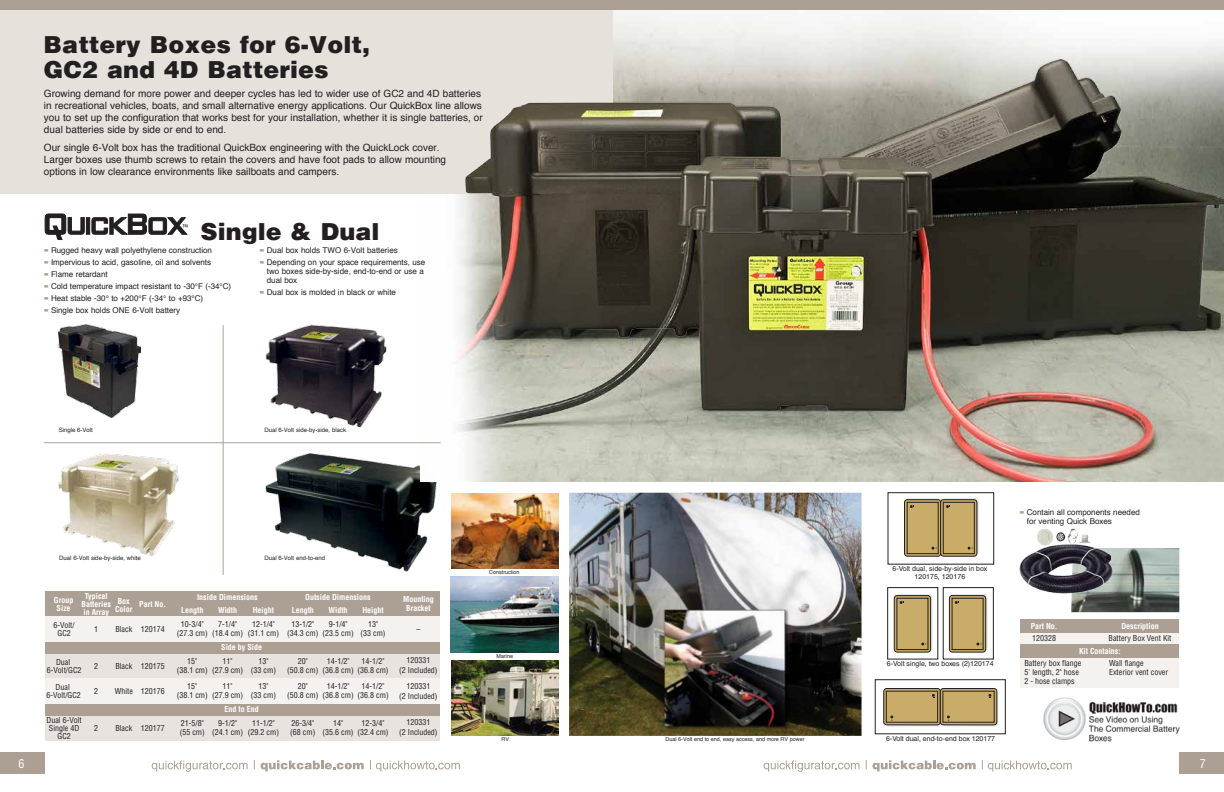
<style>
.page{position:relative;width:1224px;height:792px;background:#fff}
.page>*{position:absolute;margin:0;border:0;box-sizing:border-box;transform-origin:0 0}
.t1{font:900 24px/25px "Helvetica";color:#231f20}
.t2{font:condensed 12px "Helvetica";color:#fff}
.t3{font:10px/12px "Helvetica";color:#231f20}
.t4{font:condensed 8px/9px "Helvetica";color:#231f20;text-align:center}
.t5{font:8px/11.9px "Helvetica";color:#231f20}
.t6{font:700 condensed 8px/8px "Helvetica";color:#fff;text-align:center}
.t7{font:7px/8px "Helvetica";color:#231f20;text-align:center}
.t8{font:6px "Helvetica";color:#231f20}
.t9{font:5.4px "Helvetica";color:#231f20}
</style>
<div class="page">
<svg style="left:261px;top:760px;width:103px;height:11px"></svg>
<svg style="left:152px;top:761px;width:96px;height:11px"></svg>
<svg style="left:370px;top:760px;width:90px;height:12px"></svg>
<svg style="left:873px;top:760px;width:103px;height:11px"></svg>
<svg style="left:764px;top:761px;width:96px;height:11px"></svg>
<svg style="left:982px;top:760px;width:90px;height:12px"></svg>
<div style="left:0;top:752px;width:45px;height:22px;background:#aca095"></div>
<div style="left:1179px;top:752px;width:45px;height:22px;background:#aca095"></div>
<img style="left:265px;top:453px;width:172px;height:119px">
<img style="left:420px;top:10px;width:804px;height:472px">
<div style="left:0;top:0;width:612px;height:194px;background:#e7e1dc"></div>
<img style="left:569px;top:493px;width:293px;height:243px">
<div style="left:45px;top:591px;width:395px;height:25px;background:#aca095"></div>
<div style="left:45px;top:616px;width:395px;height:26px;background:#f4f1ee"></div>
<div style="left:45px;top:653px;width:395px;height:26px;background:#e8e3de"></div>
<div style="left:45px;top:716px;width:395px;height:25px;background:#e8e3de"></div>
<div style="left:45px;top:679px;width:395px;height:25px;background:#f4f1ee"></div>
<div style="left:45px;top:642px;width:395px;height:11px;background:#aca095"></div>
<div style="left:45px;top:704px;width:395px;height:12px;background:#aca095"></div>
<img style="left:1043px;top:697px;width:137px;height:45px">
<div style="left:0;top:0;width:1224px;height:10px;background:#aca095"></div>
<hr style="left:44px;top:442px;width:397px;height:1px;background:#aca095">
<hr style="left:223px;top:325px;width:1px;height:250px;background:#aca095">
<img style="left:265px;top:324px;width:122px;height:104px">
<img style="left:58px;top:453px;width:121px;height:104px">
<img style="left:59px;top:325px;width:82px;height:92px">
<svg style="left:883px;top:688px;width:116px;height:39px;background:#b19a65"></svg>
<svg style="left:894px;top:594px;width:39px;height:59px;background:#b29b67"></svg>
<svg style="left:949px;top:594px;width:39px;height:59px;background:#b19a66"></svg>
<div style="left:888px;top:492px;width:106px;height:72px;border:1px solid #231f20"></div>
<div style="left:875px;top:679px;width:131px;height:55px;border:1px solid #231f20"></div>
<svg style="left:904px;top:498px;width:75px;height:59px;background:#b19963"></svg>
<div style="left:887px;top:587px;width:51px;height:72px;border:1px solid #231f20"></div>
<div style="left:943px;top:587px;width:51px;height:72px;border:1px solid #231f20"></div>
<img style="left:451px;top:661px;width:108px;height:75px">
<img style="left:451px;top:577px;width:107px;height:75px">
<svg style="left:45px;top:213px;width:40px;height:27px"></svg>
<svg style="left:86px;top:217px;width:4px;height:18px"></svg>
<svg style="left:91px;top:213px;width:97px;height:22px"></svg>
<img style="left:451px;top:493px;width:108px;height:76px">
<img style="left:466px;top:59px;width:758px;height:352px">
<div style="left:1020px;top:633px;width:159px;height:55px;background:#f4f1ee"></div>
<div style="left:1020px;top:619px;width:159px;height:14px;background:#aca095"></div>
<div style="left:1020px;top:644px;width:159px;height:13px;background:#aca095"></div>
<img style="left:1071px;top:548px;width:108px;height:64px">
<img style="left:1019px;top:528px;width:95px;height:66px">
<h1 class="t1" style="left:44px;top:32px;width:328px">Battery Boxes for 6-Volt,<br>GC2 and 4D Batteries</h1>
<p class="t3" style="left:44px;top:88px;width:440px">Growing demand for more power and deeper cycles has led to wider use of GC2 and 4D batteries in recreational vehicles, boats, and small alternative energy applications. Our QuickBox line allows you to set up the configuration that works best for your installation, whether it is single batteries, or dual batteries side by side or end to end.</p>
<p class="t3" style="left:44px;top:142px;width:404px">Our single 6-Volt box has the traditional QuickBox engineering with the QuickLock cover.<br>Larger boxes use thumb screws to retain the covers and have foot pads to allow mounting options in low clearance environments like sailboats and campers.</p>
<h1 class="t1" style="left:201px;top:219px;width:180px">Single &amp; Dual</h1>
<p class="t5" style="left:51px;top:245px;width:182px">Rugged heavy wall polyethylene construction Impervious to acid, gasoline, oil and solvents Flame retardant<br>Cold temperature impact resistant to -30°F (-34°C)<br>Heat stable -30° to +200°F (-34° to +93°C)<br>Single box holds ONE 6-Volt battery</p>
<p class="t5" style="left:267px;top:245px;width:160px">Dual box holds TWO 6-Volt batteries<br>Depending on your space requirements, use</p>
<p class="t5" style="left:267px;top:267px;width:158px;line-height:9px">two boxes side-by-side, end-to-end or use a dual box</p>
<p class="t5" style="left:267px;top:287px;width:131px">Dual box is molded in black or white</p>
<p class="t8" style="left:59px;top:426px;width:36px">Single 6-Volt</p>
<p class="t8" style="left:264px;top:426px;width:83px">Dual 6-Volt side-by-side, black</p>
<p class="t8" style="left:59px;top:554px;width:83px">Dual 6-Volt side-by-side, white</p>
<p class="t8" style="left:264px;top:554px;width:62px">Dual 6-Volt end-to-end</p>
<p class="t6" style="left:82px;top:592px;width:31px">Typical<br>Batteries in Array</p>
<p class="t6" style="left:403px;top:595px;width:32px;line-height:9px">Mounting<br>Bracket</p>
<p class="t4" style="left:416px;top:624px;width:5px">–</p>
<p class="t4" style="left:399px;top:655px;width:40px;line-height:10px">120331<br>(2 Included)</p>
<p class="t4" style="left:399px;top:681px;width:40px;line-height:10px">120331<br>(2 Included)</p>
<p class="t4" style="left:399px;top:717px;width:40px;line-height:10px">120331<br>(2 Included)</p>
<p class="t6" style="left:305px;top:593px;width:67px">Outside Dimensions</p>
<p class="t4" style="left:323px;top:620px;width:33px">9-1/4" (23.5 cm)</p>
<p class="t6" style="left:197px;top:593px;width:62px">Inside Dimensions</p>
<p class="t4" style="left:212px;top:620px;width:33px">7-1/4" (18.4 cm)</p>
<p class="t6" style="left:54px;top:596px;width:21px">Group<br>Size</p>
<p class="t6" style="left:115px;top:597px;width:19px">Box<br>Color</p>
<p class="t6" style="left:139px;top:600px;width:28px">Part No.</p>
<p class="t6" style="left:292px;top:606px;width:24px">Length</p>
<p class="t6" style="left:329px;top:606px;width:21px">Width</p>
<p class="t6" style="left:362px;top:606px;width:23px">Height</p>
<p class="t6" style="left:181px;top:606px;width:24px">Length</p>
<p class="t6" style="left:218px;top:606px;width:21px">Width</p>
<p class="t6" style="left:253px;top:606px;width:23px">Height</p>
<p class="t4" style="left:287px;top:620px;width:33px">13-1/2" (34.3 cm)</p>
<p class="t4" style="left:361px;top:620px;width:27px">13"<br>(33 cm)</p>
<p class="t4" style="left:248px;top:620px;width:33px">12-1/4" (31.1 cm)</p>
<p class="t4" style="left:177px;top:620px;width:33px">10-3/4" (27.3 cm)</p>
<p class="t4" style="left:177px;top:657px;width:33px">15"<br>(38.1 cm)</p>
<p class="t4" style="left:54px;top:621px;width:23px;line-height:8px">6-Volt/<br>GC2</p>
<p class="t4" style="left:115px;top:624px;width:18px">Black</p>
<p class="t4" style="left:141px;top:624px;width:25px">120174</p>
<p class="t4" style="left:94px;top:625px;width:5px">1</p>
<p class="t4" style="left:94px;top:662px;width:5px">2</p>
<p class="t6" style="left:221px;top:643px;width:42px">Side by Side</p>
<p class="t4" style="left:47px;top:658px;width:36px;line-height:8px">Dual<br>6-Volt/GC2</p>
<p class="t4" style="left:212px;top:657px;width:33px">11"<br>(27.9 cm)</p>
<p class="t4" style="left:251px;top:657px;width:27px">13"<br>(33 cm)</p>
<p class="t4" style="left:287px;top:657px;width:33px">20"<br>(50.8 cm)</p>
<p class="t4" style="left:323px;top:657px;width:33px">14-1/2" (36.8 cm)</p>
<p class="t4" style="left:358px;top:657px;width:33px">14-1/2" (36.8 cm)</p>
<p class="t4" style="left:115px;top:661px;width:51px">Black 120175</p>
<p class="t4" style="left:177px;top:682px;width:33px">15"<br>(38.1 cm)</p>
<p class="t4" style="left:180px;top:719px;width:27px;text-align:left">21-5/8" (55 cm)</p>
<p class="t4" style="left:212px;top:682px;width:33px">11"<br>(27.9 cm)</p>
<p class="t4" style="left:251px;top:682px;width:27px">13"<br>(33 cm)</p>
<p class="t4" style="left:287px;top:682px;width:33px">20"<br>(50.8 cm)</p>
<p class="t4" style="left:323px;top:682px;width:33px">14-1/2" (36.8 cm)</p>
<p class="t4" style="left:358px;top:682px;width:33px">14-1/2" (36.8 cm)</p>
<p class="t4" style="left:46px;top:683px;width:36px;line-height:8px">Dual<br>6-Volt/GC2</p>
<p class="t4" style="left:115px;top:687px;width:52px">White 120176</p>
<p class="t4" style="left:94px;top:687px;width:5px">2</p>
<p class="t6" style="left:225px;top:705px;width:36px">End to End</p>
<p class="t4" style="left:47px;top:716px;width:37px;line-height:8px">Dual 6-Volt<br>Single 4D<br>GC2</p>
<p class="t4" style="left:212px;top:719px;width:33px">9-1/2" (24.1 cm)</p>
<p class="t4" style="left:248px;top:719px;width:33px">11-1/2" (29.2 cm)</p>
<p class="t4" style="left:290px;top:719px;width:27px;text-align:left">26-3/4" (68 cm)</p>
<p class="t4" style="left:323px;top:719px;width:33px">14"<br>(35.6 cm)</p>
<p class="t4" style="left:358px;top:719px;width:33px">12-3/4" (32.4 cm)</p>
<p class="t4" style="left:115px;top:724px;width:51px">Black 120177</p>
<p class="t4" style="left:94px;top:724px;width:5px">2</p>
<p class="t9" style="left:489px;top:568px;width:32px">Construction</p>
<p class="t9" style="left:497px;top:652px;width:18px">Marine</p>
<p class="t7" style="left:893px;top:565px;width:96px">6-Volt dual, side-by-side in box<br>120175, 120176</p>
<p class="t7" style="left:887px;top:659px;width:108px">6-Volt single, two boxes (2)120174</p>
<p class="t9" style="left:502px;top:736px;width:9px">RV</p>
<p class="t9" style="left:666px;top:735px;width:140px">Dual 6-Volt end to end, easy access, and more RV power</p>
<p class="t7" style="left:886px;top:735px;width:110px">6-Volt dual, end-to-end box 120177</p>
<p class="t5" style="left:1027px;top:508px;width:115px;line-height:9px">Contain all components needed for venting Quick Boxes</p>
<p class="t6" style="left:1031px;top:622px;width:28px">Part No.</p>
<p class="t4" style="left:1032px;top:634px;width:25px">120328</p>
<p class="t6" style="left:1121px;top:622px;width:39px">Description</p>
<p class="t4" style="left:1109px;top:634px;width:64px">Battery Box Vent Kit</p>
<p class="t6" style="left:1079px;top:647px;width:43px">Kit Contains:</p>
<p class="t4" style="left:1024px;top:658px;width:59px;text-align:left">Battery box flange<br>5' length, 2" hose<br>2 - hose clamps</p>
<p class="t4" style="left:1109px;top:658px;width:61px;text-align:left">Wall flange<br>Exterior vent cover</p>
<h2 class="t2" style="left:18px;top:756px;width:7px">6</h2>
<h2 class="t2" style="left:1200px;top:756px;width:7px">7</h2>
</div>
